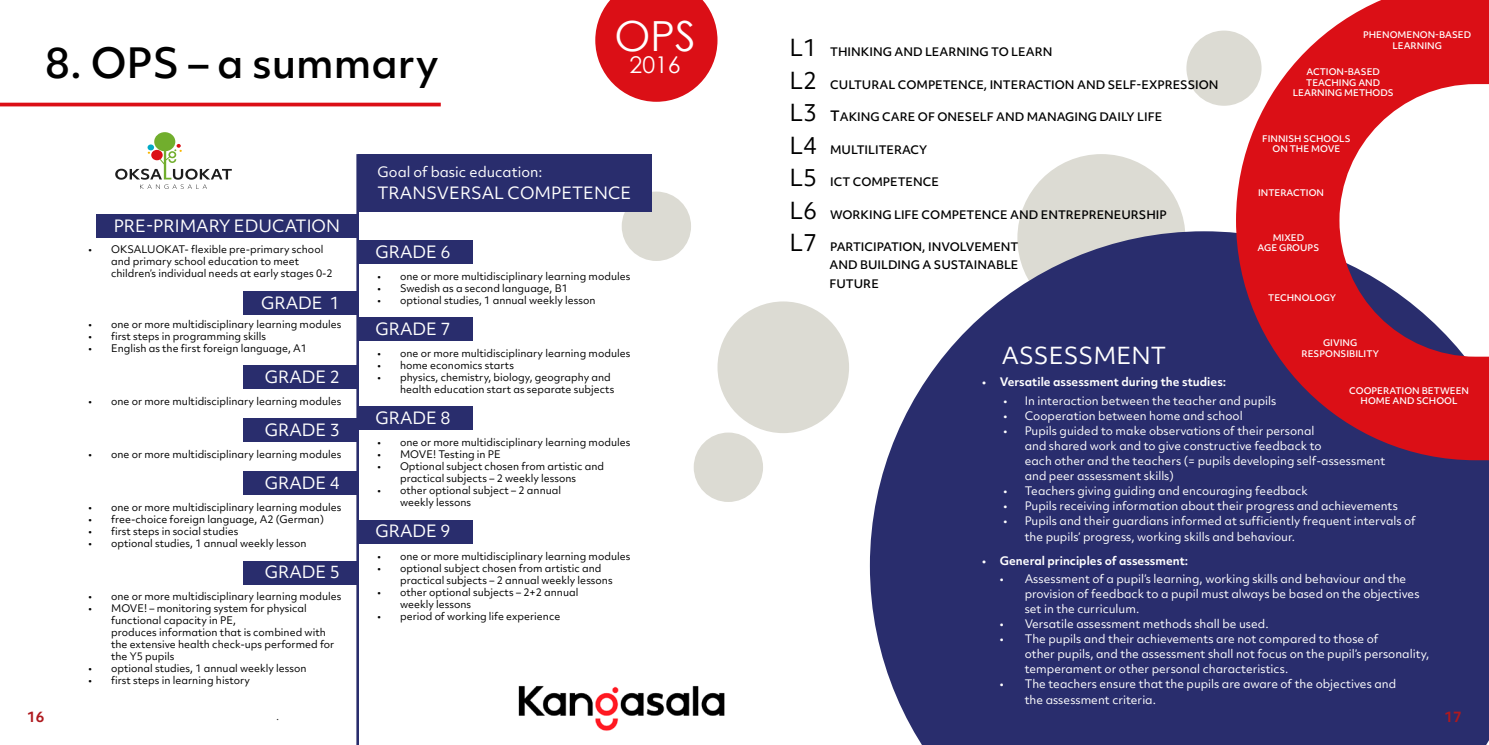
<style>
.page{position:relative;width:1489px;height:745px;background:#fff}
.page>*{position:absolute;margin:0;border:0;box-sizing:border-box;transform-origin:0 0}
.t1{font:41.5px "Century Gothic";color:#fff}
.t2{font:500 40px "Objektiv Mk 2";color:#000}
.t3{font:23px "Century Gothic";color:#fff}
.t4{font:22.5px "Objektiv Mk 2";color:#fff}
.t5{font:16.25px "Objektiv Mk 2";color:#fff}
.t6{font:13.75px "Objektiv Mk 2";color:#fff}
.t7{font:700 13.75px "Objektiv Mk 2";color:#af191e}
.t8{font:11.25px/15px "Objektiv Mk 2";color:#fff}
.t9{font:500 11.25px/18.1px "Objektiv Mk 2";color:#000;text-align:justify}
.t10{font:700 11.25px "Objektiv Mk 2";color:#fff}
.t11{font:10.38px "Century Gothic";color:#1d1d1d}
.t12{font:10px/12px "Objektiv Mk 2";color:#000}
.t13{font:500 8.75px/10.5px "Objektiv Mk 2";color:#fff;text-align:center}
.s1{font-weight:400;font-size:22.5px}
.s2{font-size:13.75px}
</style>
<div class="page">
<div style="left:621px;top:191px;width:70px;height:70px;background:#dcdbd3;border-radius:50%"></div>
<hr style="left:0;top:103px;width:441px;height:3px;background:#db0f16">
<div style="left:96px;top:214px;width:262px;height:24px;background:#292d6d"></div>
<div style="left:243px;top:290px;width:115px;height:24px;background:#292d6d"></div>
<div style="left:243px;top:365px;width:115px;height:23px;background:#292d6d"></div>
<div style="left:243px;top:418px;width:115px;height:23px;background:#292d6d"></div>
<div style="left:243px;top:471px;width:115px;height:23px;background:#292d6d"></div>
<div style="left:243px;top:560px;width:115px;height:24px;background:#292d6d"></div>
<div style="left:358px;top:317px;width:114px;height:23px;background:#292d6d"></div>
<div style="left:358px;top:406px;width:114px;height:23px;background:#292d6d"></div>
<div style="left:358px;top:519px;width:114px;height:24px;background:#292d6d"></div>
<hr style="left:356px;top:154px;width:3px;height:590px;background:#292d6d">
<div style="left:358px;top:154px;width:293px;height:57px;background:#292d6d"></div>
<svg style="left:115px;top:132px;width:117px;height:57px"></svg>
<div style="left:1186px;top:31px;width:75px;height:75px;background:#dcdbd3;border-radius:50%"></div>
<div style="left:1017px;top:154px;width:168px;height:168px;background:#dcdbd3;border-radius:50%"></div>
<svg style="left:869px;top:231px;width:619px;height:513px;background:#3f427b"></svg>
<svg style="left:1235px;top:0;width:253px;height:460px;fill:#db0f16"></svg>
<div style="left:358px;top:240px;width:114px;height:23px;background:#292d6d"></div>
<svg style="left:595px;top:0;width:122px;height:102px"></svg>
<div style="left:717px;top:301px;width:132px;height:132px;background:#dcdbd3;border-radius:50%"></div>
<img style="left:518px;top:686px;width:207px;height:45px">
<div style="left:693px;top:432px;width:70px;height:69px;background:#dcdbd3;border-radius:50%"></div>
<h2 class="t2" style="left:45px;top:35px;width:395px">8. OPS – a summary</h2>
<h1 class="t1" style="left:614px;top:7px;width:83px">OPS</h1>
<h3 class="t3" style="left:629px;top:48px;width:53px">2016</h3>
<h3 class="t5" style="left:114px;top:215px;width:228px">PRE-PRIMARY EDUCATION</h3>
<p class="t12" style="left:111px;top:243px;width:223px;text-indent:-22px">• OKSALUOKAT- flexible pre-primary school and primary school education to meet children’s individual needs at early stages 0-2</p>
<h3 class="t5" style="left:261px;top:291px;width:80px">GRADE 1</h3>
<p class="t12" style="left:89px;top:318px;width:254px">• one or more multidisciplinary learning modules</p>
<p class="t12" style="left:89px;top:330px;width:179px">• first steps in programming skills</p>
<p class="t12" style="left:89px;top:342px;width:220px">• English as the first foreign language, A1</p>
<h3 class="t5" style="left:265px;top:366px;width:77px">GRADE 2</h3>
<h3 class="t5" style="left:265px;top:418px;width:77px">GRADE 3</h3>
<p class="t12" style="left:89px;top:394px;width:254px">• one or more multidisciplinary learning modules</p>
<p class="t12" style="left:89px;top:447px;width:254px">• one or more multidisciplinary learning modules</p>
<h3 class="t5" style="left:265px;top:471px;width:77px">GRADE 4</h3>
<p class="t12" style="left:89px;top:501px;width:254px">• one or more multidisciplinary learning modules</p>
<p class="t12" style="left:89px;top:513px;width:237px">• free-choice foreign language, A2 (German)</p>
<p class="t12" style="left:89px;top:525px;width:151px">• first steps in social studies</p>
<p class="t12" style="left:89px;top:537px;width:219px">• optional studies, 1 annual weekly lesson</p>
<h3 class="t5" style="left:265px;top:560px;width:77px">GRADE 5</h3>
<p class="t12" style="left:89px;top:590px;width:254px">• one or more multidisciplinary learning modules</p>
<p class="t12" style="left:111px;top:602px;width:225px;text-indent:-22px">• MOVE! – monitoring system for physical functional capacity in PE,<br>produces information that is combined with the extensive health check-ups performed for the Y5 pupils</p>
<p class="t12" style="left:89px;top:662px;width:219px">• optional studies, 1 annual weekly lesson</p>
<p class="t12" style="left:89px;top:674px;width:163px">• first steps in learning history</p>
<h3 class="t6" style="left:377px;top:162px;width:166px">Goal of basic education:</h3>
<h3 class="t5" style="left:377px;top:181px;width:255px">TRANSVERSAL COMPETENCE</h3>
<h3 class="t5" style="left:375px;top:240px;width:77px">GRADE 6</h3>
<p class="t12" style="left:377px;top:269px;width:254px">• one or more multidisciplinary learning modules</p>
<p class="t12" style="left:377px;top:281px;width:192px">• Swedish as a second language, B1</p>
<p class="t12" style="left:377px;top:293px;width:219px">• optional studies, 1 annual weekly lesson</p>
<h3 class="t5" style="left:375px;top:317px;width:77px">GRADE 7</h3>
<p class="t12" style="left:377px;top:346px;width:254px">• one or more multidisciplinary learning modules</p>
<p class="t12" style="left:377px;top:358px;width:138px">• home economics starts</p>
<p class="t12" style="left:400px;top:370px;width:216px;text-indent:-22px">• physics, chemistry, biology, geography and health education start as separate subjects</p>
<h3 class="t5" style="left:375px;top:406px;width:77px">GRADE 8</h3>
<p class="t12" style="left:377px;top:436px;width:254px">• one or more multidisciplinary learning modules</p>
<p class="t12" style="left:377px;top:448px;width:125px">• MOVE! Testing in PE</p>
<p class="t12" style="left:377px;top:460px;width:228px;text-align:center">• Optional subject chosen from artistic and practical subjects – 2 weekly lessons</p>
<p class="t12" style="left:400px;top:484px;width:162px;text-indent:-22px">• other optional subject – 2 annual weekly lessons</p>
<h3 class="t5" style="left:375px;top:520px;width:77px">GRADE 9</h3>
<p class="t12" style="left:377px;top:549px;width:254px">• one or more multidisciplinary learning modules</p>
<p class="t12" style="left:400px;top:561px;width:214px;text-indent:-22px">• optional subject chosen from artistic and practical subjects – 2 annual weekly lessons</p>
<p class="t12" style="left:400px;top:585px;width:180px;text-indent:-22px">• other optional subjects – 2+2 annual weekly lessons</p>
<p class="t12" style="left:377px;top:609px;width:184px">• period of working life experience</p>
<p class="t9" style="left:789px;top:43px;width:264px"><span class="s1">L1</span> THINKING AND LEARNING TO LEARN</p>
<p class="t9" style="left:789px;top:75px;width:430px"><span class="s1">L2</span> CULTURAL COMPETENCE, INTERACTION AND SELF-EXPRESSION</p>
<p class="t9" style="left:789px;top:108px;width:374px"><span class="s1">L3</span> <span class="s2">T</span>AKING CARE OF ONESELF AND MANAGING DAILY LIFE</p>
<p class="t9" style="left:789px;top:140px;width:139px"><span class="s1">L4</span> MULTILITERACY</p>
<p class="t9" style="left:789px;top:173px;width:151px"><span class="s1">L5</span> ICT COMPETENCE</p>
<p class="t9" style="left:789px;top:205px;width:379px"><span class="s1">L6</span> WORKING LIFE COMPETENCE AND ENTREPRENEURSHIP</p>
<p class="t9" style="left:829px;top:238px;width:190px;text-indent:-40px"><span class="s1">L7</span> PARTICIPATION, INVOLVEMENT AND BUILDING A SUSTAINABLE FUTURE</p>
<p class="t13" style="left:1363px;top:29px;width:109px">PHENOMENON-BASED<br>LEARNING</p>
<p class="t13" style="left:1292px;top:66px;width:102px">ACTION-BASED<br>TEACHING AND<br>LEARNING METHODS</p>
<p class="t13" style="left:1262px;top:133px;width:90px">FINNISH SCHOOLS<br>ON THE MOVE</p>
<p class="t13" style="left:1257px;top:187px;width:68px">INTERACTION</p>
<p class="t13" style="left:1257px;top:232px;width:63px">MIXED<br>AGE GROUPS</p>
<p class="t13" style="left:1268px;top:292px;width:69px">TECHNOLOGY</p>
<p class="t13" style="left:1301px;top:337px;width:79px">GIVING<br>RESPONSIBILITY</p>
<p class="t13" style="left:1348px;top:384px;width:121px">COOPERATION BETWEEN<br>HOME AND SCHOOL</p>
<h3 class="t4" style="left:1001px;top:340px;width:166px">ASSESSMENT</h3>
<p class="t10" style="left:982px;top:374px;width:245px">• Versatile assessment during the studies:</p>
<p class="t8" style="left:1003px;top:393px;width:274px">• In interaction between the teacher and pupils</p>
<p class="t8" style="left:1003px;top:408px;width:241px">• Cooperation between home and school</p>
<p class="t8" style="left:1024px;top:423px;width:362px;text-indent:-21px">• Pupils guided to make observations of their personal<br>and shared work and to give constructive feedback to<br>each other and the teachers (= pupils developing self-assessment and peer assessment skills)</p>
<p class="t8" style="left:1003px;top:482px;width:306px">• Teachers giving guiding and encouraging feedback</p>
<p class="t8" style="left:1003px;top:497px;width:396px">• Pupils receiving information about their progress and achievements</p>
<p class="t8" style="left:1024px;top:512px;width:392px;line-height:16.2px;text-indent:-21px">• Pupils and their guardians informed at sufficiently frequent intervals of the pupils’ progress, working skills and behaviour.</p>
<p class="t10" style="left:982px;top:552px;width:208px">• General principles of assessment:</p>
<p class="t8" style="left:1024px;top:571px;width:396px;text-indent:-25px">• Assessment of a pupil’s learning, working skills and behaviour and the provision of feedback to a pupil must always be based on the objectives set in the curriculum.</p>
<p class="t8" style="left:999px;top:616px;width:270px">• Versatile assessment methods shall be used.</p>
<p class="t8" style="left:1024px;top:631px;width:406px;text-indent:-25px">• The pupils and their achievements are not compared to those of<br>other pupils, and the assessment shall not focus on the pupil’s personality, temperament or other personal characteristics.</p>
<p class="t8" style="left:1024px;top:675px;width:373px;line-height:16.2px;text-indent:-25px">• The teachers ensure that the pupils are aware of the objectives and the assessment criteria.</p>
<h3 class="t7" style="left:27px;top:707px;width:19px">16</h3>
<h3 class="t7" style="left:1444px;top:707px;width:19px">17</h3>
<p class="t11" style="left:276px;top:708px;width:4px">.</p>
</div>
